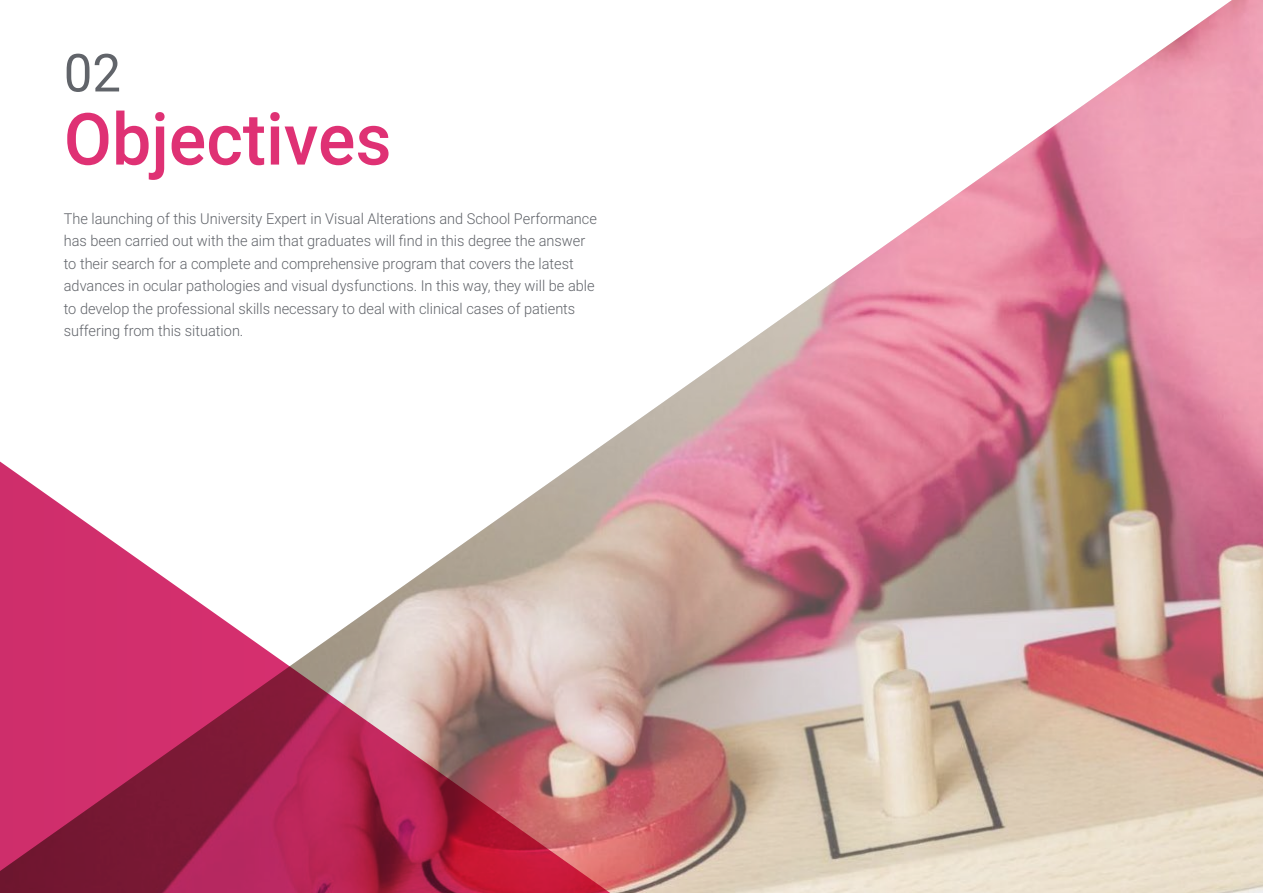
<style>
.page{position:relative;width:1263px;height:893px;background:#fff}
.page>*{position:absolute;margin:0;border:0;box-sizing:border-box;transform-origin:0 0}
.t1{font:500 72px "Roboto";color:#df3174}
.t2{font:52.5px "Roboto";color:#61646a}
.t3{font:300 15px/22.5px "Roboto";color:#61646a}
</style>
<div class="page">
<img style="left:601px;top:0;width:662px;height:893px">
<svg style="left:0;top:446px;width:640px;height:447px"></svg>
<h2 class="t2" style="left:64px;top:36px;width:59px">02</h2>
<h1 class="t1" style="left:64px;top:89px;width:329px">Objectives</h1>
<p class="t3" style="left:64px;top:207px;width:535px">The launching of this University Expert in Visual Alterations and School Performance has been carried out with the aim that graduates will find in this degree the answer to their search for a complete and comprehensive program that covers the latest advances in ocular pathologies and visual dysfunctions. In this way, they will be able to develop the professional skills necessary to deal with clinical cases of patients suffering from this situation.</p>
</div>
